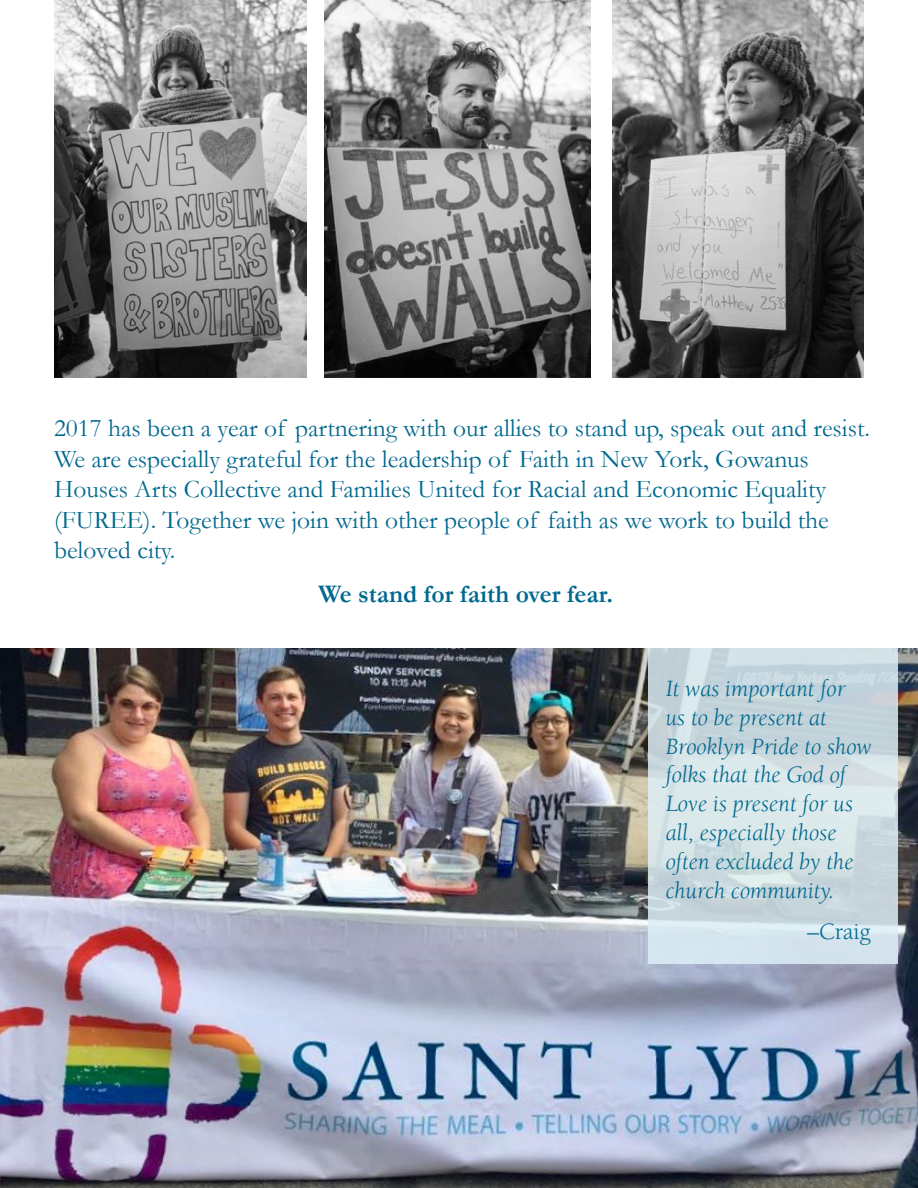
<style>
.page{position:relative;width:918px;height:1188px;background:#fff}
.page>*{position:absolute;margin:0;border:0;box-sizing:border-box;transform-origin:0 0}
.t1{font:25.5px/30.6px "Garamond";color:#00688e}
.t2{font:700 25.5px "Garamond";color:#00688e}
.t3{font:italic 24px/28.8px "Berkeley Std";color:#00688e}
.t4{font:24px "Berkeley Std";color:#00688e}
</style>
<div class="page">
<img style="left:54px;top:0;width:252px;height:378px">
<img style="left:324px;top:0;width:266px;height:378px">
<img style="left:612px;top:0;width:252px;height:378px">
<img style="left:0;top:648px;width:918px;height:540px">
<svg style="left:648px;top:648px;width:249px;height:315px;background:#cedde3"></svg>
<p class="t1" style="left:54px;top:412px;width:818px">2017 has been a year of partnering with our allies to stand up, speak out and resist.<br>We are especially grateful for the leadership of Faith in New York, Gowanus Houses Arts Collective and Families United for Racial and Economic Equality (FUREE). Together we join with other people of faith as we work to build the beloved city.</p>
<p class="t2" style="left:318px;top:579px;width:296px">We stand for faith over fear.</p>
<p class="t3" style="left:666px;top:675px;width:207px">It was important for<br>us to be present at<br>Brooklyn Pride to show folks that the God of<br>Love is present for us all, especially those often excluded by the church community.</p>
<p class="t4" style="left:807px;top:918px;width:65px">–Craig</p>
</div>
